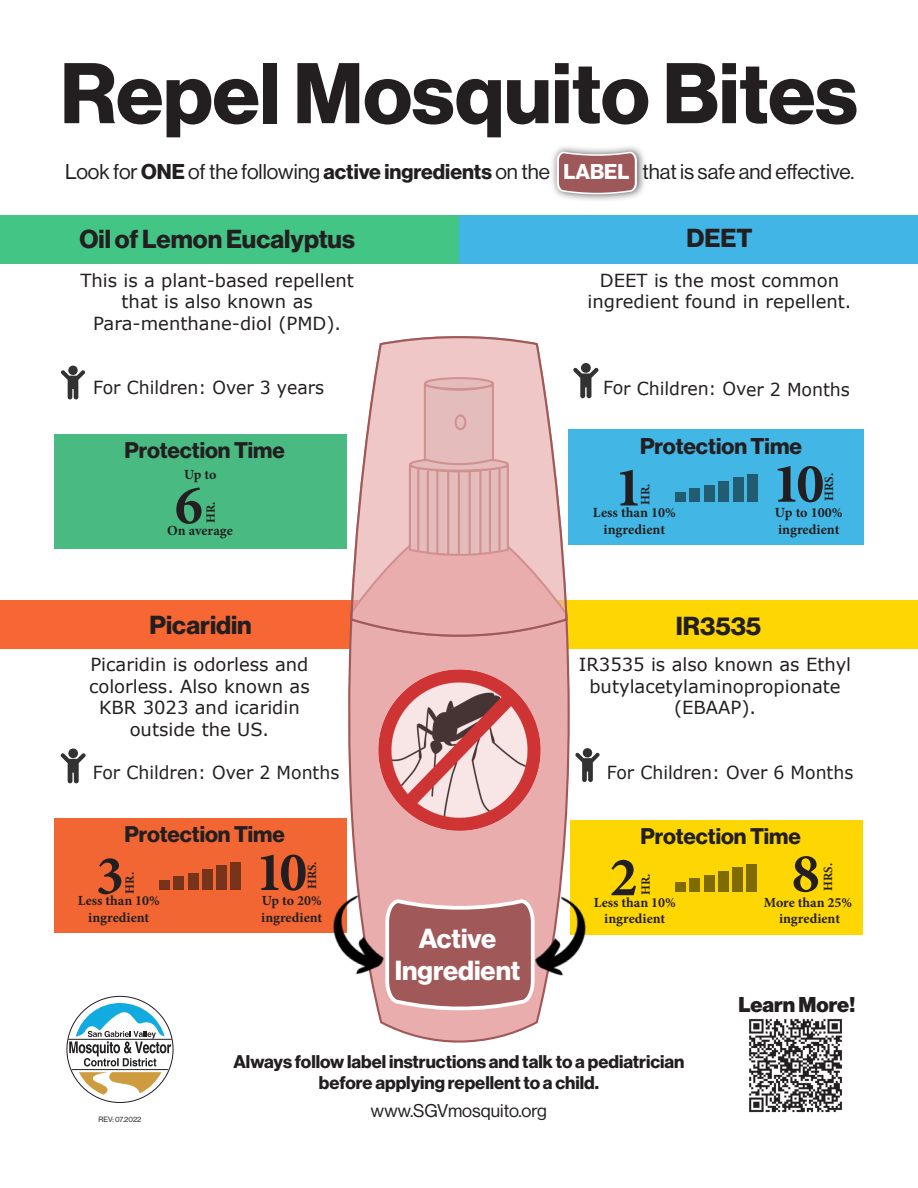
<style>
.page{position:relative;width:918px;height:1188px;background:#fff}
.page>*{position:absolute;margin:0;border:0;box-sizing:border-box;transform-origin:0 0}
.t1{font:84px "N Haas Grotesk DS Pro 75 Bd";color:#231f20}
.t2{font:700 56.25px "Minion Pro";color:#231f20}
.t3{font:700 55.8px "Minion Pro";color:#231f20}
.t4{font:27px "N Haas Grotesk DS Pro 75 Bd";color:#fff}
.t5{font:25.5px "N Haas Grotesk DS Pro 75 Bd";color:#231f20}
.t6{font:22.35px "N Haas Grotesk DS Pro 75 Bd";color:#231f20}
.t7{font:22.2px "N Haas Grotesk DS Pro 75 Bd";color:#231f20}
.t8{font:21px "N Haas Grotesk DS Pro 55 Rg";color:#231f20}
.t9{font:21px "N Haas Grotesk DS Pro 95 Blk";color:#231f20}
.t10{font:18px/21.6px "Verdana";color:#231f20;text-align:center}
.t11{font:18px "Verdana";color:#231f20;scale:.96 1}
.t12{font:18px "N Haas Grotesk DS Pro 75 Bd";color:#231f20}
.t13{font:18px "N Haas Grotesk DS Pro 55 Rg";color:#231f20}
.t14{font:700 14.1px/17px "Minion Pro";color:#231f20;text-align:center}
.t15{font:700 13.95px/16.8px "Minion Pro";color:#231f20;text-align:center}
.t16{font:700 12.75px "Minion Pro";color:#231f20}
.t17{font:7.5px "N Haas Grotesk DS Pro 55 Rg";color:#231f20}
.s1{font-family:"N Haas Grotesk DS Pro 75 Bd"}
.s2{font-family:"N Haas Grotesk DS Pro 75 Bd";color:#fff}
</style>
<div class="page">
<div style="left:550px;top:144px;width:97px;height:58px;background:#231f20;opacity:.75"></div>
<svg style="left:556px;top:151px;width:82px;height:43px;background:#ac7475"></svg>
<div style="left:0;top:215px;width:459px;height:49px;background:#43c685"></div>
<svg style="left:61px;top:366px;width:24px;height:33px"></svg>
<div style="left:54px;top:434px;width:292px;height:115px;background:#49bb82"></div>
<div style="left:459px;top:215px;width:459px;height:49px;background:#41b6e6"></div>
<svg style="left:573px;top:363px;width:25px;height:35px"></svg>
<div style="left:569px;top:429px;width:295px;height:116px;background:#42b7e6"></div>
<div style="left:675px;top:492px;width:11px;height:10px;background:#225c72"></div>
<div style="left:704px;top:485px;width:11px;height:17px;background:#225c72"></div>
<div style="left:718px;top:481px;width:11px;height:21px;background:#225c72"></div>
<div style="left:747px;top:474px;width:11px;height:28px;background:#225c72"></div>
<div style="left:733px;top:477px;width:10px;height:25px;background:#225c72"></div>
<div style="left:690px;top:488px;width:10px;height:14px;background:#225c72"></div>
<div style="left:0;top:600px;width:459px;height:49px;background:#f66733"></div>
<svg style="left:61px;top:748px;width:25px;height:35px"></svg>
<div style="left:54px;top:818px;width:292px;height:115px;background:#f26634"></div>
<div style="left:159px;top:880px;width:11px;height:10px;background:#78341b"></div>
<div style="left:188px;top:873px;width:10px;height:17px;background:#78341b"></div>
<div style="left:202px;top:870px;width:11px;height:20px;background:#78341b"></div>
<div style="left:231px;top:863px;width:10px;height:27px;background:#78341b"></div>
<div style="left:216px;top:866px;width:11px;height:24px;background:#78341b"></div>
<div style="left:174px;top:876px;width:10px;height:14px;background:#78341b"></div>
<div style="left:459px;top:600px;width:459px;height:49px;background:#fed702"></div>
<svg style="left:575px;top:748px;width:25px;height:34px"></svg>
<div style="left:570px;top:820px;width:292px;height:115px;background:#fed702"></div>
<div style="left:675px;top:882px;width:11px;height:10px;background:#7e6b02"></div>
<div style="left:704px;top:875px;width:10px;height:17px;background:#7e6b02"></div>
<div style="left:718px;top:871px;width:11px;height:21px;background:#7e6b02"></div>
<div style="left:747px;top:864px;width:10px;height:28px;background:#7e6b02"></div>
<div style="left:732px;top:867px;width:11px;height:25px;background:#7e6b02"></div>
<div style="left:690px;top:878px;width:10px;height:14px;background:#7e6b02"></div>
<svg style="left:67px;top:996px;width:106px;height:107px"></svg>
<svg style="left:69px;top:1003px;width:103px;height:92px"></svg>
<img style="left:749px;top:1019px;width:93px;height:94px">
<svg style="left:346px;top:511px;width:224px;height:532px"></svg>
<svg style="left:349px;top:429px;width:220px;height:212px"></svg>
<svg style="left:350px;top:336px;width:218px;height:301px;background:#eabfbe"></svg>
<svg style="left:384px;top:897px;width:152px;height:114px;background:#af6e6e"></svg>
<img style="left:372px;top:662px;width:175px;height:176px">
<img style="left:333px;top:886px;width:75px;height:98px">
<img style="left:510px;top:888px;width:76px;height:98px">
<p class="t1" style="left:60px;top:45px;width:799px">Repel Mosquito Bites</p>
<p class="t8" style="left:65px;top:160px;width:791px">Look for <span class="s1">ONE</span> of the following <span class="s1">active ingredients</span> on the <span class="s2">LABEL</span> that is safe and effective.</p>
<p class="t5" style="left:79px;top:224px;width:277px">Oil of Lemon Eucalyptus</p>
<p class="t10" style="left:80px;top:270px;width:275px">This is a plant-based repellent that is also known as</p>
<p class="t10" style="left:93px;top:313px;width:249px">Para-menthane-diol (PMD).</p>
<p class="t5" style="left:686px;top:223px;width:68px">DEET</p>
<p class="t10" style="left:588px;top:270px;width:265px">DEET is the most common ingredient found in repellent.</p>
<p class="t11" style="left:93px;top:376px;width:242px">For Children: Over 3 years</p>
<p class="t11" style="left:603px;top:377px;width:258px">For Children: Over 2 Months</p>
<p class="t7" style="left:124px;top:437px;width:162px">Protection Time</p>
<p class="t15" style="left:184px;top:466px;width:34px">Up to</p>
<p class="t3" style="left:175px;top:466px;width:29px">6</p>
<p class="t16" style="left:202px;top:523px;width:23px;rotate:-90deg">HR.</p>
<p class="t15" style="left:167px;top:522px;width:67px">On average</p>
<p class="t6" style="left:640px;top:433px;width:163px">Protection Time</p>
<p class="t2" style="left:772px;top:444px;width:54px">10</p>
<p class="t16" style="left:820px;top:501px;width:30px;rotate:-90deg">HRS.</p>
<p class="t2" style="left:615px;top:448px;width:30px">1</p>
<p class="t16" style="left:636px;top:505px;width:23px;rotate:-90deg">HR.</p>
<p class="t14" style="left:593px;top:504px;width:84px">Less than 10% ingredient</p>
<p class="t14" style="left:775px;top:504px;width:69px;text-align:left">Up to 100% ingredient</p>
<p class="t5" style="left:150px;top:610px;width:104px">Picaridin</p>
<p class="t10" style="left:89px;top:654px;width:222px;text-align:left">Picaridin is odorless and colorless. Also known as</p>
<p class="t10" style="left:99px;top:697px;width:202px">KBR 3023 and icaridin</p>
<p class="t10" style="left:130px;top:719px;width:141px">outside the US.</p>
<p class="t11" style="left:93px;top:761px;width:258px">For Children: Over 2 Months</p>
<p class="t5" style="left:676px;top:611px;width:87px">IR3535</p>
<p class="t10" style="left:579px;top:654px;width:274px">IR3535 is also known as Ethyl butylacetylaminopropionate (EBAAP).</p>
<p class="t11" style="left:607px;top:761px;width:258px">For Children: Over 6 Months</p>
<p class="t7" style="left:124px;top:822px;width:162px">Protection Time</p>
<p class="t7" style="left:640px;top:823px;width:162px">Protection Time</p>
<p class="t3" style="left:256px;top:833px;width:53px">10</p>
<p class="t16" style="left:303px;top:889px;width:29px;rotate:-90deg">HRS.</p>
<p class="t3" style="left:96px;top:837px;width:29px">3</p>
<p class="t16" style="left:121px;top:894px;width:23px;rotate:-90deg">HR.</p>
<p class="t15" style="left:78px;top:892px;width:84px">Less than 10% ingredient</p>
<p class="t15" style="left:261px;top:892px;width:63px;text-align:left">Up to 20% ingredient</p>
<p class="t4" style="left:419px;top:922px;width:79px">Active</p>
<p class="t4" style="left:395px;top:955px;width:127px">Ingredient</p>
<p class="t3" style="left:792px;top:834px;width:29px">8</p>
<p class="t16" style="left:819px;top:891px;width:29px;rotate:-90deg">HRS.</p>
<p class="t3" style="left:610px;top:838px;width:29px">2</p>
<p class="t16" style="left:637px;top:895px;width:23px;rotate:-90deg">HR.</p>
<p class="t15" style="left:594px;top:894px;width:84px">Less than 10% ingredient</p>
<p class="t15" style="left:764px;top:894px;width:90px">More than 25% ingredient</p>
<p class="t9" style="left:739px;top:992px;width:118px">Learn More!</p>
<p class="t17" style="left:98px;top:1115px;width:44px">REV: 07.2022</p>
<p class="t12" style="left:233px;top:1051px;width:453px">Always follow label instructions and talk to a pediatrician</p>
<p class="t12" style="left:319px;top:1073px;width:282px">before applying repellent to a child.</p>
<p class="t13" style="left:371px;top:1100px;width:178px">www.SGVmosquito.org</p>
</div>
